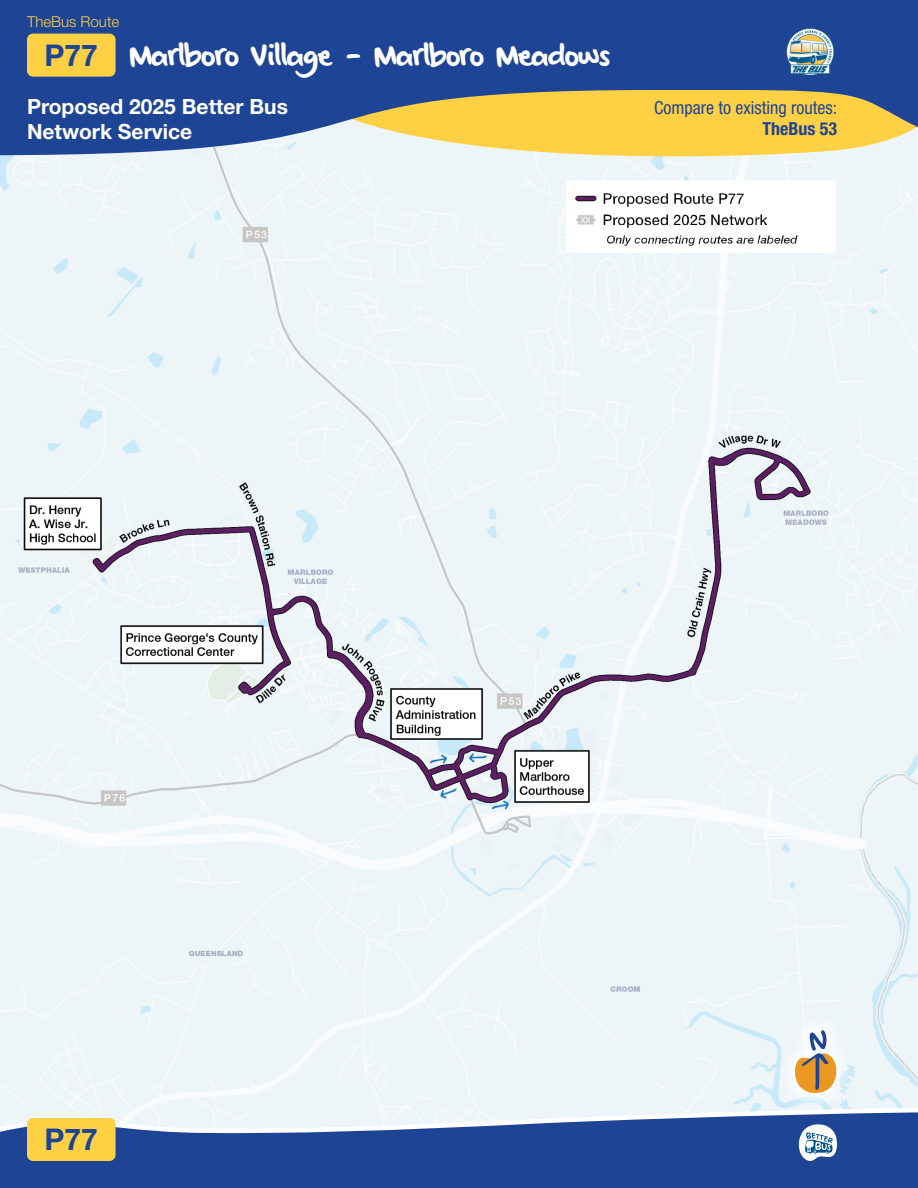
<style>
.page{position:relative;width:918px;height:1188px;background:#fff}
.page>*{position:absolute;margin:0;border:0;box-sizing:border-box;transform-origin:0 0}
.Page_Header{font:45px "nenyns.marker.noncommercial";letter-spacing:-.03em;color:#fff}
.Route_Number_Main{font:700 30px "Helvetica Neue LT Std";color:#1e4495}
.t1{font:700 21px/25.2px "Helvetica Neue LT Std";color:#fff}
.t2{font:condensed 18px "Helvetica Neue LT Std";color:#1e4495}
.CompRoutes{font:700 condensed 18px "Helvetica Neue LT Std";color:#1e4495}
.t3{font:300 15px "Helvetica Neue LT Std";color:#fed043}
</style>
<div class="page">
<img style="left:0;top:155px;width:917px;height:948px">
<div style="left:775px;top:1011px;width:81px;height:101px;background:#fff;opacity:.75"></div>
<svg style="left:795px;top:1030px;width:41px;height:63px"></svg>
<div style="left:241px;top:155px;width:677px;height:10px;background:#eef5f8"></div>
<svg style="left:0;top:0;width:610px;height:155px;fill:#1e4495"></svg>
<svg style="left:610px;top:0;width:308px;height:156px;fill:#1e4495"></svg>
<svg style="left:0;top:1103px;width:918px;height:85px"></svg>
<img style="left:785px;top:27px;width:49px;height:49px">
<svg style="left:799px;top:1124px;width:38px;height:38px"></svg>
<div style="left:27px;top:1118px;width:89px;height:43px;background:#fed043;border-radius:6px"></div>
<div style="left:27px;top:34px;width:89px;height:43px;background:#fed043;border-radius:6px"></div>
<p class="t3" style="left:27px;top:12px;width:94px">TheBus Route</p>
<h1 class="Route_Number_Main" style="left:45px;top:37px;width:55px">P77</h1>
<p class="Page_Header" style="left:129px;top:38px;width:483px">Marlboro Village - Marlboro Meadows</p>
<p class="t1" style="left:27px;top:93px;width:263px">Proposed 2025 Better Bus<br>Network Service</p>
<p class="t2" style="left:654px;top:97px;width:184px">Compare to existing routes:</p>
<p class="CompRoutes" style="left:762px;top:118px;width:76px">TheBus 53</p>
<p class="Route_Number_Main" style="left:45px;top:1121px;width:55px">P77</p>
</div>
